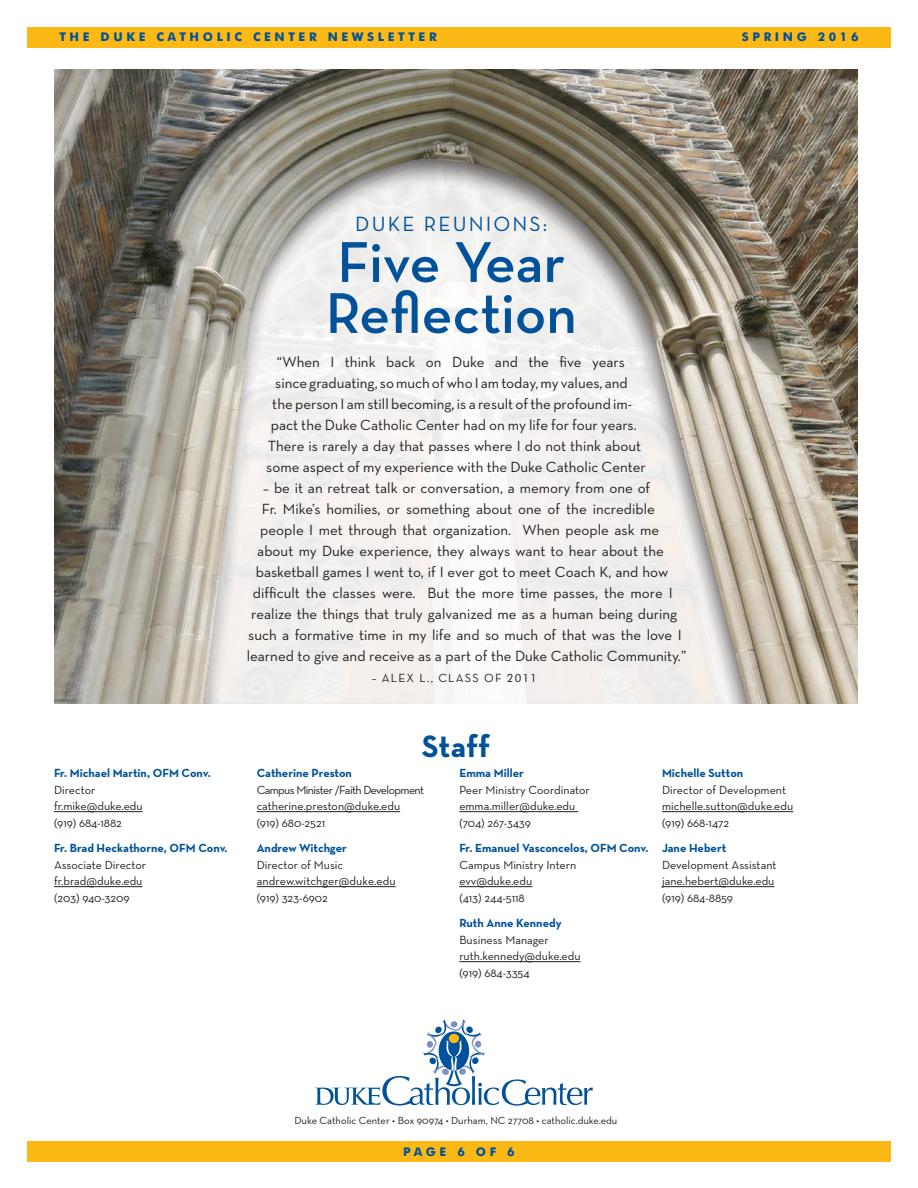
<style>
.page{position:relative;width:918px;height:1188px;background:#fff}
.page>*{position:absolute;margin:0;border:0;box-sizing:border-box;transform-origin:0 0}
.t1{font:600 58.5px/51px "Neutra Text";letter-spacing:-.005em;color:#01529a}
.t2{font:700 31.5px "Neutra Text";letter-spacing:-.005em;color:#01529a}
.t3{font:21px "Neutra Text";letter-spacing:.1em;color:#01529a}
.t4{font:15px "Neutra Text";color:#231f20}
.t5{font:12px/16.5px "Neutra Text";color:#231f20}
.t6{font:700 12px "Neutra Text";color:#01529a}
.t7{font:12px/16.5px "Neutra Text";letter-spacing:-.035em;color:#231f20}
.t8{font:700 12px "Futura BT";letter-spacing:.3em;color:#01529a}
.t9{font:12px "Neutra Text";letter-spacing:.1em;color:#231f20}
.t10{font:10.5px "Neutra Text";color:#231f20}
.s1{font-family:"Futura BT";font-size:11.25px}
</style>
<div class="page">
<img style="left:54px;top:70px;width:804px;height:634px">
<div style="left:27px;top:27px;width:864px;height:21px;background:#fcb814"></div>
<div style="left:27px;top:1141px;width:864px;height:21px;background:#fcb814"></div>
<hr style="left:54px;top:811px;width:89px;height:1px;background:#231f20">
<hr style="left:54px;top:886px;width:88px;height:1px;background:#231f20">
<hr style="left:257px;top:811px;width:143px;height:1px;background:#231f20">
<hr style="left:257px;top:886px;width:139px;height:1px;background:#231f20">
<hr style="left:459px;top:811px;width:119px;height:1px;background:#231f20">
<hr style="left:459px;top:886px;width:73px;height:1px;background:#231f20">
<hr style="left:459px;top:961px;width:122px;height:1px;background:#231f20">
<hr style="left:662px;top:811px;width:131px;height:1px;background:#231f20">
<hr style="left:662px;top:886px;width:113px;height:1px;background:#231f20">
<svg style="left:315px;top:1019px;width:278px;height:87px"></svg>
<div style="left:202px;top:155px;width:548px;height:555px;background:#231f20;opacity:.75"></div>
<div style="left:54px;top:705px;width:804px;height:10px;background:#fff"></div>
<p class="t8" style="left:59px;top:30px;width:379px">THE DUKE CATHOLIC CENTER NEWSLETTER</p>
<p class="t8" style="left:742px;top:30px;width:118px">SPRING 2016</p>
<h3 class="t3" style="left:355px;top:211px;width:193px">DUKE REUNIONS:</h3>
<h1 class="t1" style="left:326px;top:235px;width:253px">Five Year<br>Reflection</h1>
<p class="t4" style="left:277px;top:352px;width:350px">“When I think back on Duke and the five years</p>
<p class="t4" style="left:275px;top:373px;width:354px">since graduating, so much of who I am today, my values, and</p>
<p class="t4" style="left:272px;top:394px;width:361px">the person I am still becoming, is a result of the profound im-</p>
<p class="t4" style="left:271px;top:415px;width:368px">pact the Duke Catholic Center had on my life for four years.</p>
<p class="t4" style="left:268px;top:436px;width:375px">There is rarely a day that passes where I do not think about</p>
<p class="t4" style="left:266px;top:457px;width:381px">some aspect of my experience with the Duke Catholic Center</p>
<p class="t4" style="left:263px;top:478px;width:389px">– be it an retreat talk or conversation, a memory from one of</p>
<p class="t4" style="left:262px;top:499px;width:395px">Fr. Mike’s homilies, or something about one of the incredible</p>
<p class="t4" style="left:260px;top:520px;width:400px">people I met through that organization. When people ask me</p>
<p class="t4" style="left:257px;top:541px;width:408px">about my Duke experience, they always want to hear about the</p>
<p class="t4" style="left:256px;top:562px;width:414px">basketball games I went to, if I ever got to meet Coach K, and how</p>
<p class="t4" style="left:253px;top:583px;width:422px">difficult the classes were. But the more time passes, the more I</p>
<p class="t4" style="left:251px;top:604px;width:428px">realize the things that truly galvanized me as a human being during</p>
<p class="t4" style="left:248px;top:625px;width:435px">such a formative time in my life and so much of that was the love I</p>
<p class="t4" style="left:247px;top:646px;width:441px">learned to give and receive as a part of the Duke Catholic Community.”</p>
<p class="t9" style="left:372px;top:670px;width:167px">– ALEX L., CLASS OF <span class="s1">2011</span></p>
<p class="t6" style="left:54px;top:765px;width:158px">Fr. Michael Martin, OFM Conv.</p>
<p class="t5" style="left:54px;top:781px;width:90px">Director fr.mike@duke.edu (919) 684-1882</p>
<p class="t6" style="left:54px;top:840px;width:175px">Fr. Brad Heckathorne, OFM Conv.</p>
<p class="t5" style="left:54px;top:856px;width:94px">Associate Director fr.brad@duke.edu (203) 940-3209</p>
<h2 class="t2" style="left:422px;top:726px;width:70px">Staff</h2>
<p class="t6" style="left:257px;top:765px;width:97px">Catherine Preston</p>
<p class="t7" style="left:257px;top:781px;width:169px">Campus Minister /Faith Development catherine.preston@duke.edu (919) 680-2521</p>
<p class="t6" style="left:257px;top:840px;width:92px">Andrew Witchger</p>
<p class="t5" style="left:257px;top:856px;width:141px">Director of Music andrew.witchger@duke.edu (919) 323-6902</p>
<p class="t6" style="left:459px;top:765px;width:66px">Emma Miller</p>
<p class="t5" style="left:459px;top:781px;width:132px">Peer Ministry Coordinator emma.miller@duke.edu (704) 267-3439</p>
<p class="t6" style="left:459px;top:840px;width:191px">Fr. Emanuel Vasconcelos, OFM Conv.</p>
<p class="t5" style="left:459px;top:856px;width:118px">Campus Ministry Intern evv@duke.edu<br>(413) 244-5118</p>
<p class="t6" style="left:459px;top:915px;width:104px">Ruth Anne Kennedy</p>
<p class="t5" style="left:459px;top:931px;width:123px">Business Manager ruth.kennedy@duke.edu (919) 684-3354</p>
<p class="t6" style="left:662px;top:765px;width:83px">Michelle Sutton</p>
<p class="t5" style="left:662px;top:781px;width:133px">Director of Development michelle.sutton@duke.edu (919) 668-1472</p>
<p class="t6" style="left:662px;top:840px;width:66px">Jane Hebert</p>
<p class="t5" style="left:662px;top:856px;width:116px">Development Assistant jane.hebert@duke.edu (919) 684-8859</p>
<p class="t10" style="left:295px;top:1114px;width:324px">Duke Catholic Center • Box 90974 • Durham, NC 27708 • catholic.duke.edu</p>
<p class="t8" style="left:403px;top:1144px;width:113px">PAGE 6 OF 6</p>
</div>
